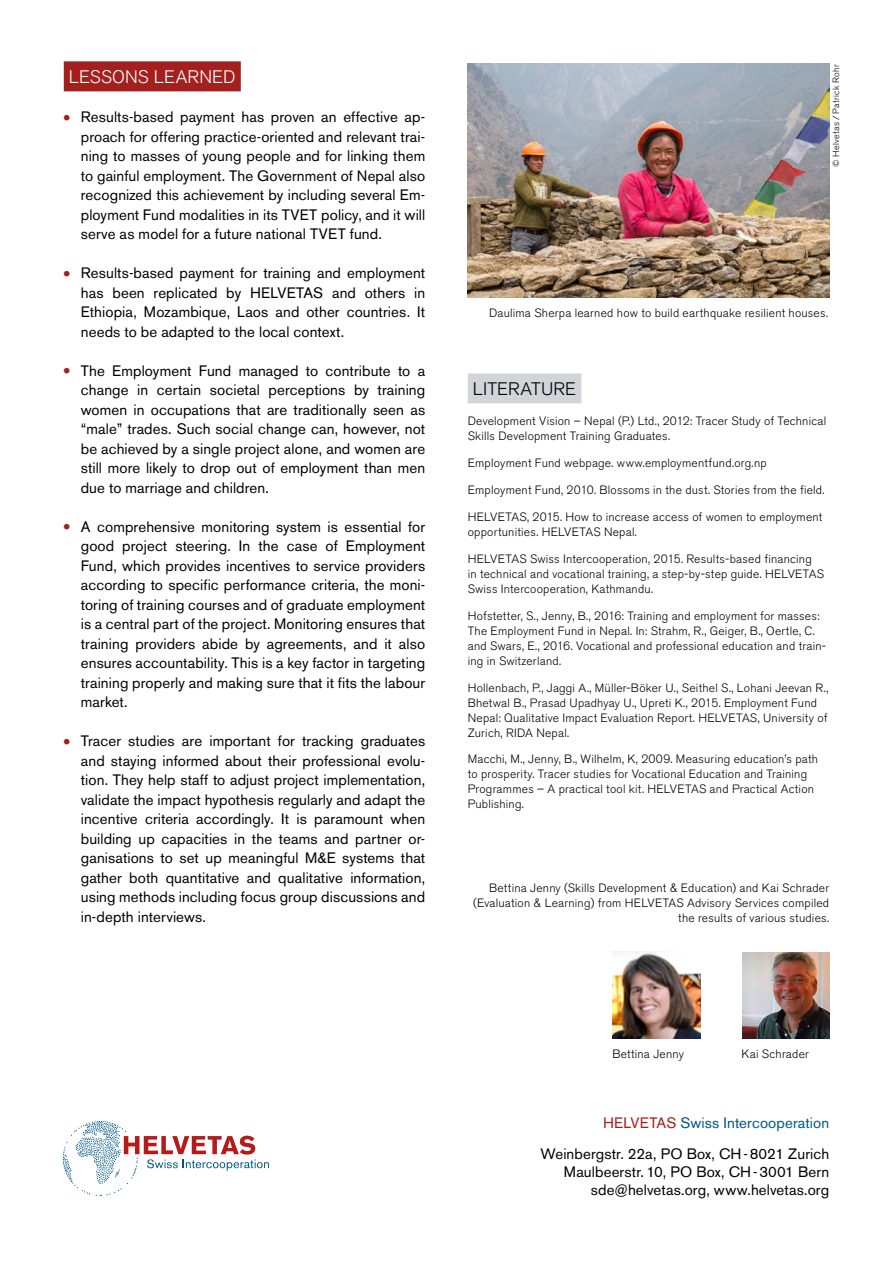
<style>
.page{position:relative;width:893px;height:1263px;background:#fff}
.page>*{position:absolute;margin:0;border:0;box-sizing:border-box;transform-origin:0 0}
.t1{font:300 18px "Akzidenz Grotesk BE";letter-spacing:.01em;color:#fff}
.t2{font:300 18px "Akzidenz Grotesk BE";letter-spacing:.01em;color:#000}
.t3{font:15px/19.5px "Akzidenz Grotesk BE";letter-spacing:.01em;color:#000;text-align:justify}
.t4{font:300 12px/15px "Akzidenz Grotesk BE";letter-spacing:.02em;color:#000}
.t5{font:300 9px "Akzidenz Grotesk BE";letter-spacing:.045em;color:#000}
.s1{font-weight:700;font-size:18px;color:#a4201e}
.s2{color:#a4201e}
.s3{color:#005584}
</style>
<div class="page">
<svg style="left:63px;top:1121px;width:206px;height:75px"></svg>
<div style="left:64px;top:61px;width:177px;height:30px;background:#a4201e"></div>
<div style="left:468px;top:373px;width:113px;height:30px;background:#d1d5da"></div>
<img style="left:468px;top:64px;width:361px;height:234px">
<img style="left:742px;top:952px;width:87px;height:87px">
<img style="left:613px;top:951px;width:87px;height:88px">
<p class="t1" style="left:69px;top:67px;width:168px">LESSONS LEARNED</p>
<p class="t3" style="left:81px;top:107px;width:346px;text-indent:-17px"><span class="s1">•</span> Results-based payment has proven an effective ap&shy;proach for offering practice-oriented and relevant trai&shy;ning to masses of young people and for linking them to gainful employment. The Government of Nepal also recognized this achievement by including several Em&shy;ployment Fund modalities in its TVET policy, and it will serve as model for a future national TVET fund.</p>
<p class="t3" style="left:81px;top:263px;width:346px;text-indent:-17px"><span class="s1">•</span> Results-based payment for training and employment has been replicated by HELVETAS and others in Ethiopia, Mozambique, Laos and other countries. It needs to be adapted to the local context.</p>
<p class="t3" style="left:81px;top:361px;width:346px;text-indent:-17px"><span class="s1">•</span> The Employment Fund managed to contribute to a change in certain societal perceptions by training women in occupations that are traditionally seen as “male” trades. Such social change can, however, not be achieved by a single project alone, and women are still more likely to drop out of employment than men due to marriage and children.</p>
<p class="t3" style="left:81px;top:517px;width:346px;text-indent:-17px"><span class="s1">•</span> A comprehensive monitoring system is essential for good project steering. In the case of Employment Fund, which provides incentives to service providers according to specific performance criteria, the moni&shy;toring of training courses and of graduate employment is a central part of the project. Monitoring ensures that training providers abide by agreements, and it also ensures accountability. This is a key factor in targeting training properly and making sure that it fits the labour market.</p>
<p class="t3" style="left:81px;top:731px;width:346px;text-indent:-17px"><span class="s1">•</span> Tracer studies are important for tracking graduates and staying informed about their professional evolu&shy;tion. They help staff to adjust project implementation, validate the impact hypothesis regularly and adapt the incentive criteria accordingly. It is paramount when building up capacities in the teams and partner or&shy;ganisations to set up meaningful M&amp;E systems that gather both quantitative and qualitative information, using methods including focus group discussions and in-depth interviews.</p>
<p class="t5" style="left:831px;top:167px;width:105px;rotate:-90deg">© Helvetas / Patrick Rohr</p>
<p class="t4" style="left:489px;top:306px;width:341px">Daulima Sherpa learned how to build earthquake resilient houses.</p>
<p class="t2" style="left:473px;top:379px;width:105px">LITERATURE</p>
<p class="t4" style="left:468px;top:414px;width:360px">Development Vision – Nepal (P.) Ltd., 2012: Tracer Study of Technical<br>Skills Development Training Graduates.</p>
<p class="t4" style="left:468px;top:456px;width:300px">Employment Fund webpage. www.employmentfund.org.np</p>
<p class="t4" style="left:468px;top:483px;width:358px">Employment Fund, 2010. Blossoms in the dust. Stories from the field.</p>
<p class="t4" style="left:468px;top:509px;width:356px">HELVETAS, 2015. How to increase access of women to employment opportunities. HELVETAS Nepal.</p>
<p class="t4" style="left:468px;top:551px;width:358px">HELVETAS Swiss Intercooperation, 2015. Results-based financing<br>in technical and vocational training, a step-by-step guide. HELVETAS<br>Swiss Intercooperation, Kathmandu.</p>
<p class="t4" style="left:468px;top:608px;width:360px">Hofstetter, S., Jenny, B., 2016: Training and employment for masses:<br>The Employment Fund in Nepal. In: Strahm, R., Geiger, B., Oertle, C. and Swars, E., 2016. Vocational and professional education and train&shy;ing in Switzerland.</p>
<p class="t4" style="left:468px;top:680px;width:362px">Hollenbach, P., Jaggi A., Müller-Böker U., Seithel S., Lohani Jeevan R., Bhetwal B., Prasad Upadhyay U., Upreti K., 2015. Employment Fund Nepal: Qualitative Impact Evaluation Report. HELVETAS, University of Zurich, RIDA Nepal.</p>
<p class="t4" style="left:468px;top:752px;width:352px">Macchi, M., Jenny, B., Wilhelm, K, 2009. Measuring education’s path to prosperity. Tracer studies for Vocational Education and Training Programmes – A practical tool kit. HELVETAS and Practical Action Publishing.</p>
<p class="t4" style="left:473px;top:880px;width:357px;text-align:right">Bettina Jenny (Skills Development &amp; Education) and Kai Schrader (Evaluation &amp; Learning) from HELVETAS Advisory Services compiled the results of various studies.</p>
<p class="t4" style="left:612px;top:1047px;width:73px">Bettina Jenny</p>
<p class="t4" style="left:742px;top:1047px;width:69px">Kai Schrader</p>
<p class="t3" style="left:541px;top:1107px;width:290px;line-height:30.8px;text-align:right"><span class="s2">HELVETAS</span> <span class="s3">Swiss Intercooperation<br></span>Weinbergstr. 22a, PO Box, CH-8021 Zurich</p>
<p class="t3" style="left:564px;top:1163px;width:267px;line-height:18px;text-align:right">Maulbeerstr. 10, PO Box, CH-3001 Bern sde@helvetas.org, www.helvetas.org</p>
</div>
